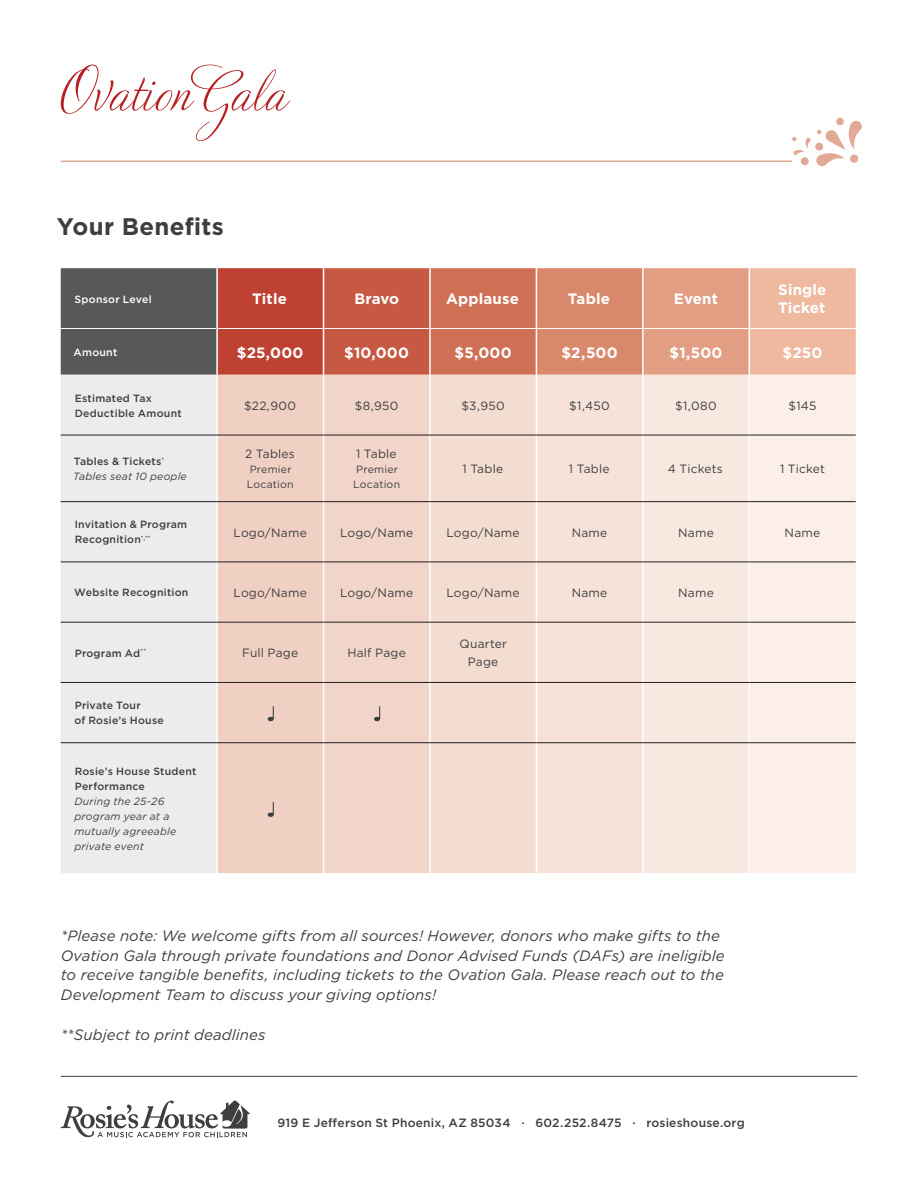
<style>
.page{position:relative;width:918px;height:1188px;background:#fff}
.page>*{position:absolute;margin:0;border:0;box-sizing:border-box;transform-origin:0 0}
.t1{font:700 24px "Gotham";letter-spacing:.015em;color:#3e3e3f}
.t2{font:italic 15px/19.5px "Gotham";letter-spacing:.005em;color:#3e3e3f}
.t3{font:700 15px/18px "Gotham";letter-spacing:.01em;color:#fff}
.t4{font:12px/18px "Gotham";letter-spacing:.02em;color:#3e3e3f;text-align:center}
.t5{font:500 12px "Gotham";letter-spacing:.02em;color:#3e3e3f}
.t6{font:500 10.5px/15px "Gotham";letter-spacing:.02em;color:#3e3e3f}
.t7{font:italic 10.5px/15px "Gotham";letter-spacing:.015em;color:#3e3e3f}
.t8{font:10.5px/15px "Gotham";letter-spacing:.02em;color:#3e3e3f}
.t9{font:500 10.5px "Gotham";letter-spacing:.025em;color:#fff}
.s1{font-weight:500;font-style:normal}
</style>
<div class="page">
<hr style="left:61px;top:161px;width:731px;height:1px;background:#e2aa96">
<svg style="left:61px;top:65px;width:229px;height:76px"></svg>
<div style="left:836px;top:118px;width:8px;height:7px;background:#e2aa96;border-radius:50%"></div>
<svg style="left:792px;top:120px;width:70px;height:47px"></svg>
<div style="left:815px;top:143px;width:8px;height:8px;background:#e2aa96;border-radius:50%"></div>
<div style="left:801px;top:157px;width:8px;height:8px;background:#e2aa96;border-radius:50%"></div>
<svg style="left:61px;top:268px;width:795px;height:107px;background:#bc7562"></svg>
<div style="left:61px;top:375px;width:155px;height:498px;background:#ececee"></div>
<div style="left:218px;top:375px;width:105px;height:498px;background:#efd0c3"></div>
<div style="left:324px;top:375px;width:105px;height:498px;background:#f1d5c9"></div>
<div style="left:431px;top:375px;width:105px;height:498px;background:#f3dcd0"></div>
<div style="left:537px;top:375px;width:105px;height:498px;background:#f6e2d8"></div>
<div style="left:644px;top:375px;width:105px;height:498px;background:#f8e9e0"></div>
<div style="left:750px;top:375px;width:106px;height:498px;background:#fbefe8"></div>
<hr style="left:61px;top:328px;width:155px;height:1px;background:#fff">
<hr style="left:218px;top:328px;width:105px;height:1px;background:#fff">
<hr style="left:324px;top:328px;width:105px;height:1px;background:#fff">
<hr style="left:431px;top:328px;width:105px;height:1px;background:#fff">
<hr style="left:537px;top:328px;width:105px;height:1px;background:#fff">
<hr style="left:644px;top:328px;width:105px;height:1px;background:#fff">
<hr style="left:750px;top:328px;width:106px;height:1px;background:#fff">
<hr style="left:216px;top:268px;width:2px;height:60px;background:#fff">
<hr style="left:323px;top:268px;width:1px;height:60px;background:#fff">
<hr style="left:429px;top:268px;width:2px;height:60px;background:#fff">
<hr style="left:536px;top:268px;width:1px;height:60px;background:#fff">
<hr style="left:642px;top:268px;width:2px;height:60px;background:#fff">
<hr style="left:749px;top:268px;width:1px;height:60px;background:#fff">
<hr style="left:216px;top:328px;width:2px;height:47px;background:#fff">
<hr style="left:323px;top:328px;width:1px;height:47px;background:#fff">
<hr style="left:429px;top:328px;width:2px;height:47px;background:#fff">
<hr style="left:536px;top:328px;width:1px;height:47px;background:#fff">
<hr style="left:642px;top:328px;width:2px;height:47px;background:#fff">
<hr style="left:749px;top:328px;width:1px;height:47px;background:#fff">
<hr style="left:61px;top:435px;width:156px;height:1px;background:#231f20">
<hr style="left:217px;top:435px;width:107px;height:1px;background:#231f20">
<hr style="left:324px;top:435px;width:106px;height:1px;background:#231f20">
<hr style="left:430px;top:435px;width:106px;height:1px;background:#231f20">
<hr style="left:536px;top:435px;width:107px;height:1px;background:#231f20">
<hr style="left:643px;top:435px;width:106px;height:1px;background:#231f20">
<hr style="left:749px;top:435px;width:107px;height:1px;background:#231f20">
<hr style="left:61px;top:501px;width:156px;height:1px;background:#231f20">
<hr style="left:217px;top:501px;width:107px;height:1px;background:#231f20">
<hr style="left:324px;top:501px;width:106px;height:1px;background:#231f20">
<hr style="left:430px;top:501px;width:106px;height:1px;background:#231f20">
<hr style="left:536px;top:501px;width:107px;height:1px;background:#231f20">
<hr style="left:643px;top:501px;width:106px;height:1px;background:#231f20">
<hr style="left:749px;top:501px;width:107px;height:1px;background:#231f20">
<hr style="left:61px;top:562px;width:156px;height:1px;background:#231f20">
<hr style="left:217px;top:562px;width:107px;height:1px;background:#231f20">
<hr style="left:324px;top:562px;width:106px;height:1px;background:#231f20">
<hr style="left:430px;top:562px;width:106px;height:1px;background:#231f20">
<hr style="left:536px;top:562px;width:107px;height:1px;background:#231f20">
<hr style="left:643px;top:562px;width:106px;height:1px;background:#231f20">
<hr style="left:749px;top:562px;width:107px;height:1px;background:#231f20">
<hr style="left:61px;top:622px;width:156px;height:1px;background:#231f20">
<hr style="left:217px;top:622px;width:107px;height:1px;background:#231f20">
<hr style="left:324px;top:622px;width:106px;height:1px;background:#231f20">
<hr style="left:430px;top:622px;width:106px;height:1px;background:#231f20">
<hr style="left:536px;top:622px;width:107px;height:1px;background:#231f20">
<hr style="left:643px;top:622px;width:106px;height:1px;background:#231f20">
<hr style="left:749px;top:622px;width:107px;height:1px;background:#231f20">
<hr style="left:61px;top:682px;width:156px;height:1px;background:#231f20">
<hr style="left:217px;top:682px;width:107px;height:1px;background:#231f20">
<hr style="left:324px;top:682px;width:106px;height:1px;background:#231f20">
<hr style="left:430px;top:682px;width:106px;height:1px;background:#231f20">
<hr style="left:536px;top:682px;width:107px;height:1px;background:#231f20">
<hr style="left:643px;top:682px;width:106px;height:1px;background:#231f20">
<hr style="left:749px;top:682px;width:107px;height:1px;background:#231f20">
<hr style="left:61px;top:742px;width:156px;height:1px;background:#231f20">
<hr style="left:217px;top:742px;width:107px;height:1px;background:#231f20">
<hr style="left:324px;top:742px;width:106px;height:1px;background:#231f20">
<hr style="left:430px;top:742px;width:106px;height:1px;background:#231f20">
<hr style="left:536px;top:742px;width:107px;height:1px;background:#231f20">
<hr style="left:643px;top:742px;width:106px;height:1px;background:#231f20">
<hr style="left:749px;top:742px;width:107px;height:1px;background:#231f20">
<svg style="left:267px;top:706px;width:7px;height:16px"></svg>
<svg style="left:267px;top:802px;width:7px;height:15px"></svg>
<svg style="left:374px;top:706px;width:6px;height:16px"></svg>
<svg style="left:61px;top:1100px;width:189px;height:37px"></svg>
<hr style="left:61px;top:1076px;width:796px;height:1px;background:#3e3e3f">
<h1 class="t1" style="left:57px;top:211px;width:169px">Your Benefits</h1>
<p class="t9" style="left:75px;top:292px;width:79px">Sponsor Level</p>
<p class="t3" style="left:252px;top:290px;width:36px">Title</p>
<p class="t3" style="left:354px;top:290px;width:46px">Bravo</p>
<p class="t3" style="left:446px;top:290px;width:74px">Applause</p>
<p class="t3" style="left:568px;top:290px;width:44px">Table</p>
<p class="t3" style="left:674px;top:290px;width:45px">Event</p>
<p class="t3" style="left:778px;top:281px;width:50px">Single<br>Ticket</p>
<p class="t9" style="left:74px;top:345px;width:45px">Amount</p>
<p class="t3" style="left:237px;top:343px;width:68px">$25,000</p>
<p class="t3" style="left:344px;top:343px;width:66px">$10,000</p>
<p class="t3" style="left:455px;top:343px;width:59px">$5,000</p>
<p class="t3" style="left:561px;top:343px;width:58px">$2,500</p>
<p class="t3" style="left:669px;top:343px;width:55px">$1,500</p>
<p class="t3" style="left:783px;top:343px;width:41px">$250</p>
<p class="t6" style="left:75px;top:390px;width:108px">Estimated Tax<br>Deductible Amount</p>
<p class="t4" style="left:244px;top:396px;width:53px">$22,900</p>
<p class="t4" style="left:355px;top:396px;width:45px">$8,950</p>
<p class="t4" style="left:461px;top:396px;width:45px">$3,950</p>
<p class="t4" style="left:569px;top:396px;width:42px">$1,450</p>
<p class="t4" style="left:675px;top:396px;width:43px">$1,080</p>
<p class="t4" style="left:789px;top:396px;width:29px">$145</p>
<p class="t7" style="left:73px;top:454px;width:115px"><span class="s1">Tables &amp; Tickets</span><sup>*<br></sup>Tables seat 10 people</p>
<p class="t4" style="left:245px;top:445px;width:51px">2 Tables</p>
<p class="t8" style="left:247px;top:462px;width:48px">Premier<br>Location</p>
<p class="t4" style="left:356px;top:445px;width:42px">1 Table</p>
<p class="t8" style="left:353px;top:462px;width:48px">Premier<br>Location</p>
<p class="t4" style="left:463px;top:460px;width:42px">1 Table</p>
<p class="t4" style="left:569px;top:460px;width:42px">1 Table</p>
<p class="t4" style="left:668px;top:460px;width:56px">4 Tickets</p>
<p class="t4" style="left:780px;top:460px;width:46px">1 Ticket</p>
<p class="t6" style="left:75px;top:517px;width:114px">Invitation &amp; Program<br>Recognition<sup>*,**</sup></p>
<p class="t4" style="left:234px;top:523px;width:75px">Logo/Name</p>
<p class="t4" style="left:340px;top:523px;width:75px">Logo/Name</p>
<p class="t4" style="left:446px;top:523px;width:75px">Logo/Name</p>
<p class="t4" style="left:572px;top:523px;width:37px">Name</p>
<p class="t4" style="left:678px;top:523px;width:37px">Name</p>
<p class="t4" style="left:785px;top:523px;width:37px">Name</p>
<p class="t6" style="left:74px;top:585px;width:116px">Website Recognition</p>
<p class="t4" style="left:234px;top:583px;width:75px">Logo/Name</p>
<p class="t4" style="left:340px;top:583px;width:75px">Logo/Name</p>
<p class="t4" style="left:446px;top:583px;width:75px">Logo/Name</p>
<p class="t4" style="left:572px;top:583px;width:37px">Name</p>
<p class="t4" style="left:678px;top:583px;width:37px">Name</p>
<p class="t6" style="left:75px;top:645px;width:73px">Program Ad<sup>**</sup></p>
<p class="t4" style="left:242px;top:644px;width:57px">Full Page</p>
<p class="t4" style="left:347px;top:644px;width:60px">Half Page</p>
<p class="t4" style="left:460px;top:635px;width:49px">Quarter<br>Page</p>
<p class="t6" style="left:74px;top:698px;width:91px">Private Tour<br>of Rosie’s House</p>
<p class="t6" style="left:75px;top:763px;width:123px">Rosie’s House Student<br>Performance</p>
<p class="t7" style="left:74px;top:793px;width:103px">During the 25-26 program year at a mutually agreeable private event</p>
<p class="t2" style="left:61px;top:926px;width:665px">*Please note: We welcome gifts from all sources! However, donors who make gifts to the Ovation Gala through private foundations and Donor Advised Funds (DAFs) are ineligible to receive tangible benefits, including tickets to the Ovation Gala. Please reach out to the Development Team to discuss your giving options!</p>
<p class="t2" style="left:61px;top:1024px;width:206px">**Subject to print deadlines</p>
<p class="t5" style="left:278px;top:1115px;width:469px">919 E Jefferson St Phoenix, AZ 85034 · 602.252.8475 · rosieshouse.org</p>
</div>
